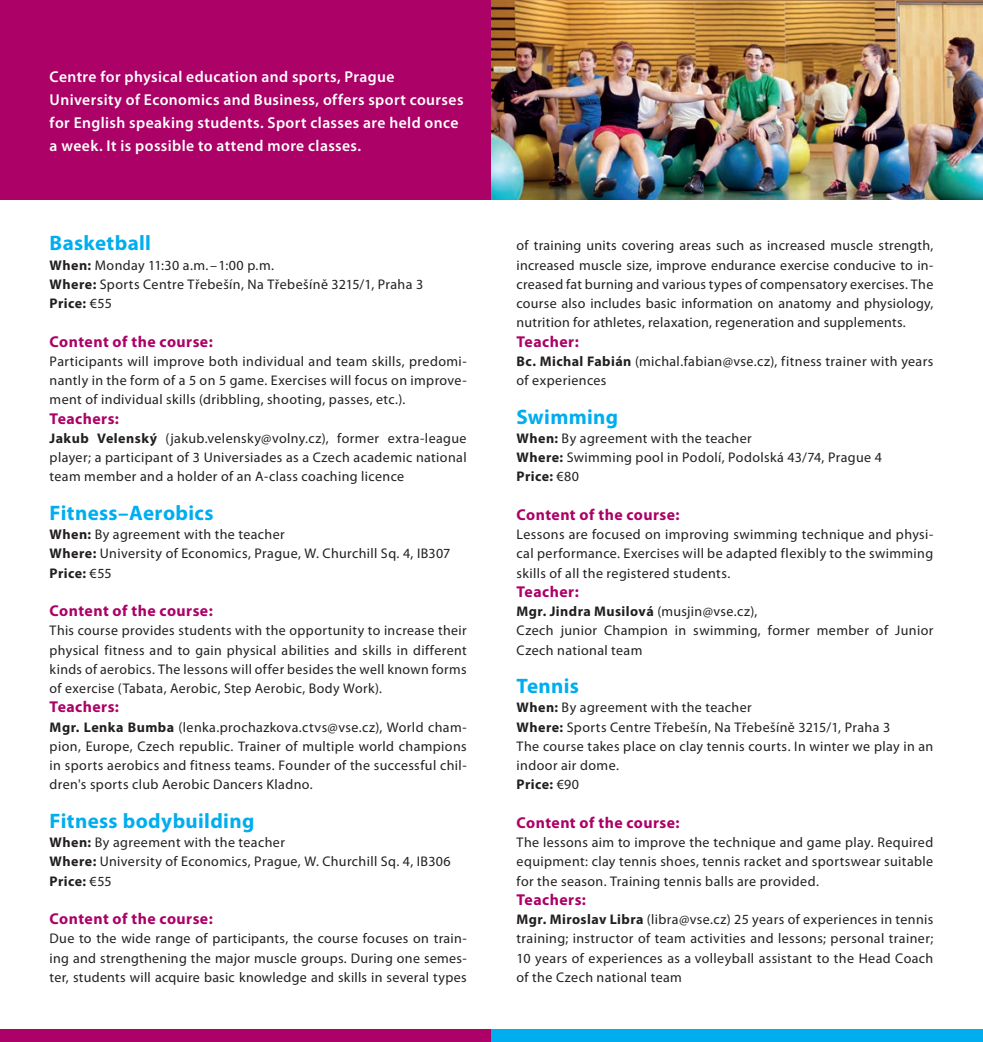
<style>
.page{position:relative;width:983px;height:1042px;background:#fff}
.page>*{position:absolute;margin:0;border:0;box-sizing:border-box;transform-origin:0 0}
.nadpis{font:700 21px "Myriad Pro";letter-spacing:.015em;color:#00aeef}
.t1{font:600 15.75px/22.8px "Myriad Pro";letter-spacing:.025em;color:#fff}
.Podnadpis{font:700 15.75px "Myriad Pro";letter-spacing:.03em;color:#ac0167}
.text{font:700 15.75px "Myriad Pro";letter-spacing:.03em;color:#ac0167}
.text-2{font:14px/19.2px "Myriad Pro";letter-spacing:.025em;color:#231f20;text-align:justify}
.text-3{font:700 14px "Myriad Pro";letter-spacing:.03em;color:#231f20}
.s1{font-weight:700}
.s2{font-weight:400}
</style>
<div class="page">
<div style="left:0;top:0;width:982px;height:200px;background:#ac0167"></div>
<img style="left:491px;top:0;width:491px;height:200px">
<div style="left:0;top:1029px;width:491px;height:13px;background:#ac0167"></div>
<div style="left:491px;top:1029px;width:491px;height:13px;background:#00aeef"></div>
<p class="t1" style="left:50px;top:65px;width:415px">Centre for physical education and sports, Prague University of Economics and Business, offers sport courses for English speaking students. Sport classes are held once a week. It is possible to attend more classes.</p>
<p class="nadpis" style="left:50px;top:229px;width:103px">Basketball</p>
<p class="text-2" style="left:50px;top:255px;width:226px"><span class="s1">When:</span> Monday 11:30 a.m.–1:00 p.m.</p>
<p class="text-2" style="left:50px;top:274px;width:375px"><span class="s1">Where:</span> Sports Centre Třebešín, Na Třebešíně 3215/1, Praha 3</p>
<p class="text-3" style="left:50px;top:294px;width:64px">Price: <span class="s2">€55</span></p>
<p class="Podnadpis" style="left:50px;top:331px;width:164px">Content of the course:</p>
<p class="text-2" style="left:50px;top:351px;width:418px">Participants will improve both individual and team skills, predomi&shy;nantly in the form of a 5 on 5 game. Exercises will focus on improve&shy;ment of individual skills (dribbling, shooting, passes, etc.).</p>
<p class="Podnadpis" style="left:50px;top:408px;width:71px">Teachers:</p>
<p class="text-2" style="left:50px;top:428px;width:418px"><span class="s1">Jakub Velenský</span> (jakub.velensky@volny.cz), former extra-league player; a participant of 3 Universiades as a Czech academic national team member and a holder of an A-class coaching licence</p>
<p class="nadpis" style="left:50px;top:499px;width:165px">Fitness–Aerobics</p>
<p class="text-2" style="left:50px;top:524px;width:237px"><span class="s1">When:</span> By agreement with the teacher</p>
<p class="text-2" style="left:50px;top:544px;width:402px"><span class="s1">Where:</span> University of Economics, Prague, W. Churchill Sq. 4, IB307</p>
<p class="text-3" style="left:50px;top:564px;width:64px">Price: <span class="s2">€55</span></p>
<p class="text" style="left:50px;top:600px;width:164px">Content of the course:</p>
<p class="text-2" style="left:50px;top:621px;width:418px">This course provides students with the opportunity to increase their physical fitness and to gain physical abilities and skills in different kinds of aerobics. The lessons will offer besides the well known forms of exercise (Tabata, Aerobic, Step Aerobic, Body Work).</p>
<p class="text" style="left:50px;top:697px;width:71px">Teachers:</p>
<p class="text-2" style="left:50px;top:717px;width:418px"><span class="s1">Mgr. Lenka Bumba</span> (lenka.prochazkova.ctvs@vse.cz), World cham&shy;pion, Europe, Czech republic. Trainer of multiple world champions in sports aerobics and fitness teams. Founder of the successful chil&shy;dren's sports club Aerobic Dancers Kladno.</p>
<p class="nadpis" style="left:50px;top:807px;width:206px">Fitness bodybuilding</p>
<p class="text-2" style="left:50px;top:832px;width:237px"><span class="s1">When:</span> By agreement with the teacher</p>
<p class="text-2" style="left:50px;top:852px;width:402px"><span class="s1">Where:</span> University of Economics, Prague, W. Churchill Sq. 4, IB306</p>
<p class="text-3" style="left:50px;top:872px;width:64px">Price: <span class="s2">€55</span></p>
<p class="Podnadpis" style="left:50px;top:908px;width:164px">Content of the course:</p>
<p class="text-2" style="left:50px;top:929px;width:418px">Due to the wide range of participants, the course focuses on train&shy;ing and strengthening the major muscle groups. During one semes&shy;ter, students will acquire basic knowledge and skills in several types</p>
<p class="text-2" style="left:516px;top:236px;width:418px">of training units covering areas such as increased muscle strength, increased muscle size, improve endurance exercise conducive to in&shy;creased fat burning and various types of compensatory exercises. The course also includes basic information on anatomy and physiology, nutrition for athletes, relaxation, regeneration and supplements.</p>
<p class="Podnadpis" style="left:516px;top:331px;width:64px">Teacher:</p>
<p class="text-2" style="left:516px;top:351px;width:418px"><span class="s1">Bc. Michal Fabián</span> (michal.fabian@vse.cz), fitness trainer with years of experiences</p>
<p class="nadpis" style="left:516px;top:403px;width:103px">Swimming</p>
<p class="text-2" style="left:516px;top:428px;width:237px"><span class="s1">When:</span> By agreement with the teacher</p>
<p class="text-2" style="left:516px;top:447px;width:367px"><span class="s1">Where:</span> Swimming pool in Podolí, Podolská 43/74, Prague 4</p>
<p class="text-3" style="left:516px;top:467px;width:64px">Price: <span class="s2">€80</span></p>
<p class="Podnadpis" style="left:516px;top:504px;width:164px">Content of the course:</p>
<p class="text-2" style="left:516px;top:524px;width:418px">Lessons are focused on improving swimming technique and physi&shy;cal performance. Exercises will be adapted flexibly to the swimming skills of all the registered students.</p>
<p class="Podnadpis" style="left:516px;top:581px;width:64px">Teacher:</p>
<p class="text-3" style="left:516px;top:602px;width:242px">Mgr. Jindra Musilová <span class="s2">(musjin@vse.cz),</span></p>
<p class="text-2" style="left:516px;top:621px;width:418px">Czech junior Champion in swimming, former member of Junior<br>Czech national team</p>
<p class="nadpis" style="left:516px;top:672px;width:64px">Tennis</p>
<p class="text-2" style="left:516px;top:698px;width:237px"><span class="s1">When:</span> By agreement with the teacher</p>
<p class="text-2" style="left:516px;top:717px;width:375px"><span class="s1">Where:</span> Sports Centre Třebešín, Na Třebešíně 3215/1, Praha 3</p>
<p class="text-2" style="left:516px;top:736px;width:418px">The course takes place on clay tennis courts. In winter we play in an indoor air dome.</p>
<p class="text-3" style="left:516px;top:775px;width:64px">Price: <span class="s2">€90</span></p>
<p class="Podnadpis" style="left:516px;top:812px;width:164px">Content of the course:</p>
<p class="text-2" style="left:516px;top:832px;width:418px">The lessons aim to improve the technique and game play. Required equipment: clay tennis shoes, tennis racket and sportswear suitable for the season. Training tennis balls are provided.</p>
<p class="Podnadpis" style="left:516px;top:889px;width:71px">Teachers:</p>
<p class="text-2" style="left:516px;top:909px;width:418px"><span class="s1">Mgr. Miroslav Libra</span> (libra@vse.cz) 25 years of experiences in tennis training; instructor of team activities and lessons; personal trainer; 10 years of experiences as a volleyball assistant to the Head Coach of the Czech national team</p>
</div>
